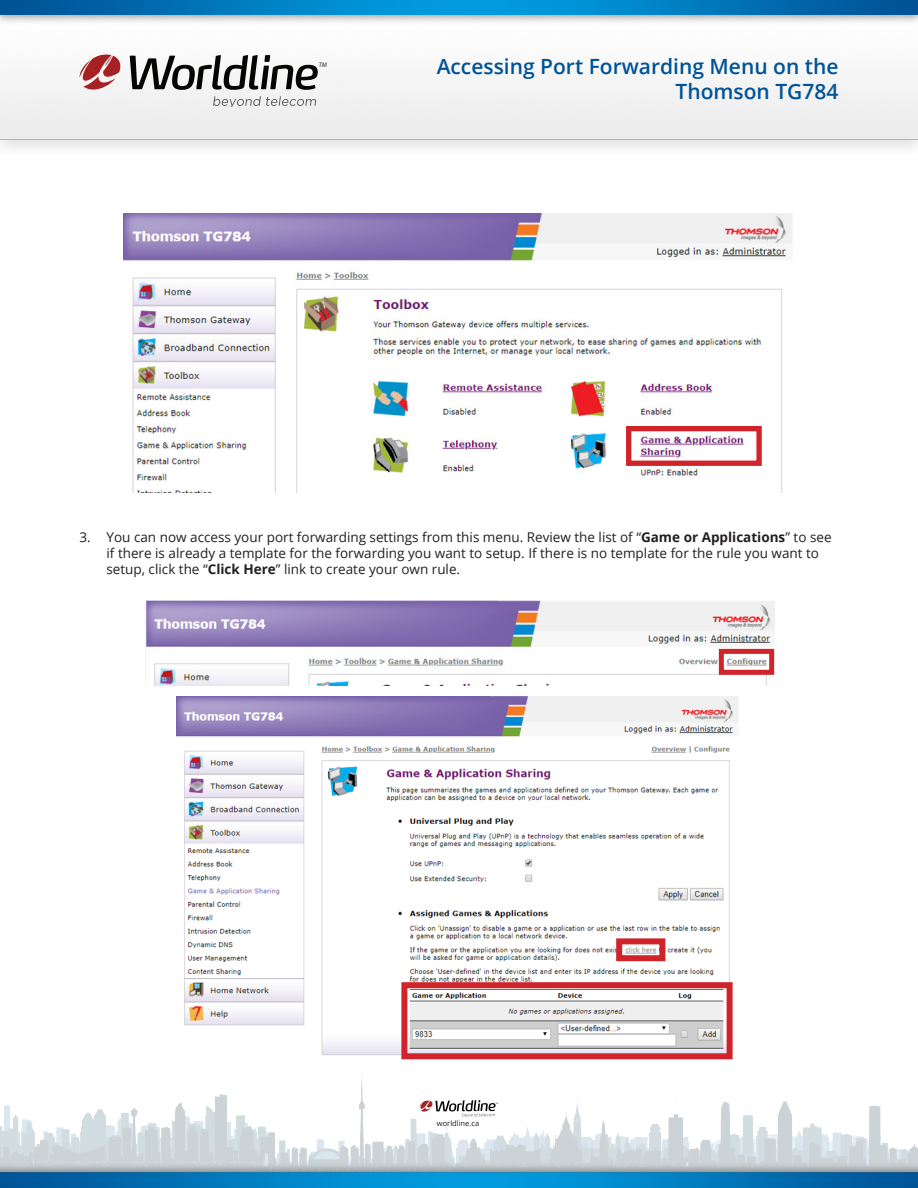
<style>
.page{position:relative;width:918px;height:1188px;background:#fff}
.page>*{position:absolute;margin:0;border:0;box-sizing:border-box;transform-origin:0 0}
.t1{font:600 21px/25.2px "Open Sans";color:#005397;text-align:right}
.t2{font:13.5px/16.2px "Open Sans";color:#231f20}
.t3{font:7.5px "Open Sans";color:#231f20}
.t4{font:italic 6.6px "Myriad Pro";color:#231f20}
.s1{font-weight:700}
</style>
<div class="page">
<img style="left:0;top:1077px;width:918px;height:84px">
<img style="left:0;top:0;width:918px;height:149px">
<img style="left:0;top:1161px;width:918px;height:27px">
<svg style="left:213px;top:96px;width:103px;height:11px"></svg>
<svg style="left:80px;top:55px;width:41px;height:35px"></svg>
<svg style="left:130px;top:55px;width:188px;height:35px"></svg>
<img style="left:123px;top:213px;width:669px;height:279px">
<div style="left:626px;top:426px;width:136px;height:40px;border:5px solid #d1232a"></div>
<img style="left:145px;top:601px;width:629px;height:85px">
<div style="left:719px;top:649px;width:55px;height:26px;border:5px solid #d1232a"></div>
<img style="left:177px;top:697px;width:561px;height:363px">
<div style="left:616px;top:938px;width:49px;height:23px;border:6px solid #d1232a"></div>
<div style="left:401px;top:982px;width:332px;height:77px;border:6px solid #d1232a"></div>
<svg style="left:419px;top:1100px;width:79px;height:17px"></svg>
<p class="t4" style="left:319px;top:61px;width:10px">TM</p>
<h1 class="t1" style="left:437px;top:53px;width:403px">Accessing Port Forwarding Menu on the<br>Thomson TG784</h1>
<p class="t2" style="left:106px;top:528px;width:727px;text-indent:-27px">3. You can now access your port forwarding settings from this menu. Review the list of “<span class="s1">Game or Applications</span>” to see if there is already a template for the forwarding you want to setup. If there is no template for the rule you want to setup, click the “<span class="s1">Click Here</span>” link to create your own rule.</p>
<p class="t3" style="left:437px;top:1118px;width:44px">worldline.ca</p>
</div>
